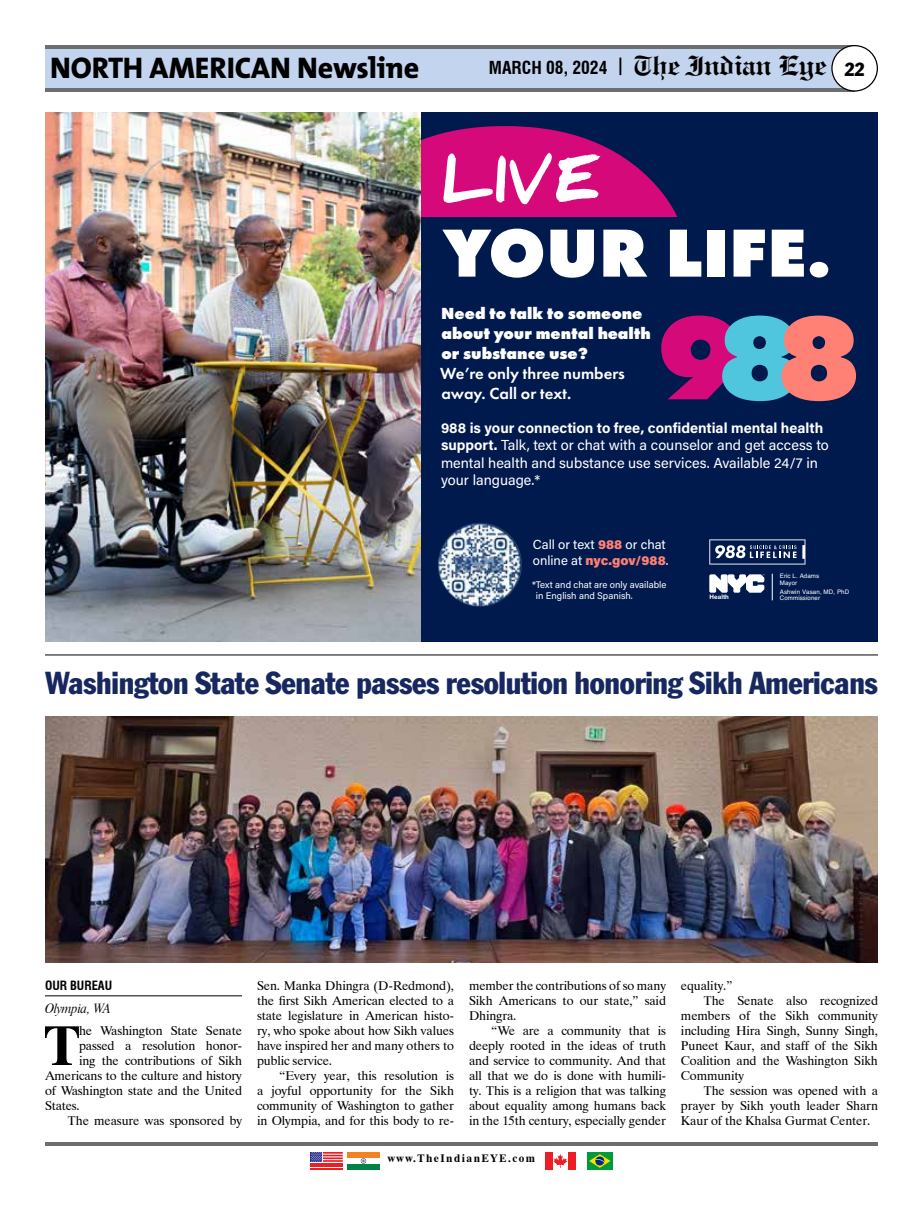
<style>
.page{position:relative;width:923px;height:1215px;background:#fff}
.page>*{position:absolute;margin:0;border:0;box-sizing:border-box;transform-origin:0 0}
.t1{font:800 122.88px "Futura PT";color:#d6097a}
.t2{font:800 70.38px "Futura PT";color:#fff}
.t3{font:700 57px "Dutch 801 BT";color:#000}
.t4{font:900 53.88px "Daniel";color:#fff}
.t5{font:condensed 31.25px "Franklin Gothic";letter-spacing:-.01em;color:#16285f}
.t6{font:800 30px "The Mix";letter-spacing:-.005em;color:#000}
.t7{font:700 condensed 17.5px "Swiss 721 BT";color:#000}
.t8{font:800 16.62px/20px "Futura PT";color:#fff}
.t9{font:600 16.62px/20px "Futura PT";color:#fff}
.t10{font:14.5px/17.4px "Acumin Pro";color:#fff}
.t11{font:13.12px/15.8px "Acumin Pro";color:#fff}
.t12{font:12.75px/15px "Dutch 801 BT";letter-spacing:-.01em;color:#000;text-align:justify}
.t13{font:12.75px "Dutch 801 BT Italic Headline";letter-spacing:-.01em;color:#000}
.t14{font:700 condensed 12.5px "Swiss 721 BT";color:#000}
.t15{font:700 11.25px "Dutch 801 BT";letter-spacing:.13em;color:#000}
.t16{font:9.5px/11.4px "Acumin Pro";color:#fff}
.t17{font:6.25px/6.6px "Helvetica";letter-spacing:.01em;color:#fff}
.t18{font:700 6.25px "Helvetica Neue";letter-spacing:.01em;color:#fff}
.s1{font-family:"Engravers Old English BT";font-stretch:normal;font-size:27.62px}
.s2{font-family:"Franklin Gothic";font-weight:400;font-size:18.75px}
.s3{color:#4fc5de}
.s4{color:#ff8074}
.s5{font-weight:700}
.s6{font-weight:900;color:#ff8074}
</style>
<div class="page">
<div style="left:45px;top:45px;width:809px;height:47px;background:#c2d4ee"></div>
<hr style="left:45px;top:88px;width:809px;height:4px;background:#6d6e71">
<hr style="left:45px;top:45px;width:809px;height:3px;background:#6d6e71">
<div style="left:832px;top:46px;width:45px;height:45px;background:#fff;border-radius:50%"></div>
<div style="left:831px;top:45px;width:47px;height:47px;border:1px solid #000;border-radius:50%"></div>
<svg style="left:553px;top:1154px;width:14px;height:14px"></svg>
<div style="left:545px;top:1152px;width:7px;height:18px;background:#ed1d24"></div>
<div style="left:568px;top:1152px;width:7px;height:18px;background:#ed1d24"></div>
<svg style="left:361px;top:1158px;width:6px;height:6px"></svg>
<div style="left:347px;top:1152px;width:33px;height:6px;background:#f58220"></div>
<div style="left:347px;top:1164px;width:33px;height:6px;background:#008345"></div>
<div style="left:587px;top:1152px;width:25px;height:18px;background:#009b3a"></div>
<svg style="left:589px;top:1154px;width:21px;height:14px"></svg>
<div style="left:310px;top:1152px;width:12px;height:10px;background:#2e3092"></div>
<hr style="left:310px;top:1168px;width:33px;height:2px;background:#ed1d24">
<hr style="left:310px;top:1166px;width:33px;height:1px;background:#ed1d24">
<hr style="left:310px;top:1163px;width:33px;height:2px;background:#ed1d24">
<svg style="left:311px;top:1152px;width:32px;height:10px"></svg>
<hr style="left:323px;top:1157px;width:20px;height:2px;background:#ed1d24">
<hr style="left:323px;top:1160px;width:20px;height:2px;background:#ed1d24">
<hr style="left:45px;top:1142px;width:833px;height:3px;background:#6d6e71">
<div style="left:375px;top:112px;width:503px;height:530px;background:#001a4e"></div>
<svg style="left:420px;top:126px;width:258px;height:91px;fill:#d6097a"></svg>
<svg style="left:709px;top:539px;width:96px;height:26px"></svg>
<svg style="left:772px;top:574px;width:1px;height:26px"></svg>
<svg style="left:709px;top:574px;width:55px;height:19px"></svg>
<img style="left:45px;top:112px;width:375px;height:530px">
<img style="left:438px;top:523px;width:83px;height:84px;border-radius:42px">
<hr style="left:45px;top:655px;width:833px;height:1px;background:#000">
<hr style="left:45px;top:996px;width:197px;height:1px;background:#000">
<img style="left:45px;top:717px;width:833px;height:246px">
<h3 class="t6" style="left:50px;top:43px;width:370px">NORTH AMERICAN Newsline</h3>
<h3 class="t7" style="left:489px;top:57px;width:377px">MARCH 08, 2024 | <span class="s1">The Indian Eye</span> <span class="s2">22</span></h3>
<h3 class="t4" style="left:443px;top:152px;width:158px">LIVE</h3>
<h2 class="t2" style="left:443px;top:208px;width:390px">YOUR LIFE.</h2>
<h3 class="t8" style="left:441px;top:304px;width:211px">Need to talk to someone about your mental health or substance use?</h3>
<h3 class="t9" style="left:440px;top:364px;width:186px">We’re only three numbers away. Call or text.</h3>
<h1 class="t1" style="left:656px;top:280px;width:207px">9<span class="s3">8</span><span class="s4">8</span></h1>
<p class="t10" style="left:441px;top:419px;width:389px"><span class="s5">988 is your connection to free, confidential mental health support.</span> Talk, text or chat with a counselor and get access to mental health and substance use services. Available 24/7 in your language.*</p>
<p class="t11" style="left:533px;top:536px;width:137px">Call or text <span class="s6">988</span> or chat online at <span class="s6">nyc.gov/988</span>.</p>
<p class="t16" style="left:536px;top:579px;width:132px;text-indent:-4px">*Text and chat are only available in English and Spanish.</p>
<p class="t17" style="left:779px;top:573px;width:41px">Eric L. Adams<br>Mayor</p>
<p class="t17" style="left:779px;top:588px;width:71px">Ashwin Vasan, MD, PhD</p>
<p class="t18" style="left:709px;top:592px;width:21px">Health</p>
<p class="t17" style="left:779px;top:595px;width:42px">Commissioner</p>
<h3 class="t5" style="left:45px;top:664px;width:834px">Washington State Senate passes resolution honoring Sikh Americans</h3>
<p class="t14" style="left:45px;top:978px;width:69px">OUR BUREAU</p>
<p class="t13" style="left:45px;top:1000px;width:67px">Olympia, WA</p>
<h3 class="t3" style="left:44px;top:1011px;width:37px">T</h3>
<p class="t12" style="left:79px;top:1022px;width:164px">he Washington State Senate</p>
<p class="t12" style="left:79px;top:1037px;width:164px">passed a resolution honor-</p>
<p class="t12" style="left:79px;top:1052px;width:164px">ing the contributions of Sikh</p>
<p class="t12" style="left:45px;top:1067px;width:198px">Americans to the culture and history</p>
<p class="t12" style="left:45px;top:1082px;width:198px">of Washington state and the United</p>
<p class="t12" style="left:45px;top:1097px;width:36px">States.</p>
<p class="t12" style="left:68px;top:1112px;width:176px">The measure was sponsored by</p>
<p class="t12" style="left:257px;top:977px;width:198px">Sen. Manka Dhingra (D-Redmond), the first Sikh American elected to a state legislature in American histo&shy;ry, who spoke about how Sikh values have inspired her and many others to public service.</p>
<p class="t12" style="left:257px;top:1067px;width:198px;text-indent:23px">“Every year, this resolution is a joyful opportunity for the Sikh community of Washington to gather in Olympia, and for this body to re-</p>
<p class="t12" style="left:469px;top:977px;width:198px">member the contributions of so many Sikh Americans to our state,” said Dhingra.</p>
<p class="t12" style="left:469px;top:1022px;width:198px;text-indent:23px">“We are a community that is deeply rooted in the ideas of truth and service to community. And that all that we do is done with humili&shy;ty. This is a religion that was talking about equality among humans back in the 15th century, especially gender</p>
<p class="t15" style="left:388px;top:1152px;width:149px">www.TheIndianEYE.com</p>
<p class="t12" style="left:681px;top:977px;width:53px">equality.”</p>
<p class="t12" style="left:703px;top:992px;width:176px">The Senate also recognized</p>
<p class="t12" style="left:681px;top:1007px;width:198px">members of the Sikh community</p>
<p class="t12" style="left:681px;top:1022px;width:198px">including Hira Singh, Sunny Singh,</p>
<p class="t12" style="left:681px;top:1037px;width:198px">Puneet Kaur, and staff of the Sikh</p>
<p class="t12" style="left:681px;top:1052px;width:198px">Coalition and the Washington Sikh</p>
<p class="t12" style="left:681px;top:1067px;width:65px">Community</p>
<p class="t12" style="left:703px;top:1082px;width:176px">The session was opened with a</p>
<p class="t12" style="left:681px;top:1097px;width:198px">prayer by Sikh youth leader Sharn</p>
<p class="t12" style="left:681px;top:1112px;width:191px">Kaur of the Khalsa Gurmat Center.</p>
</div>
